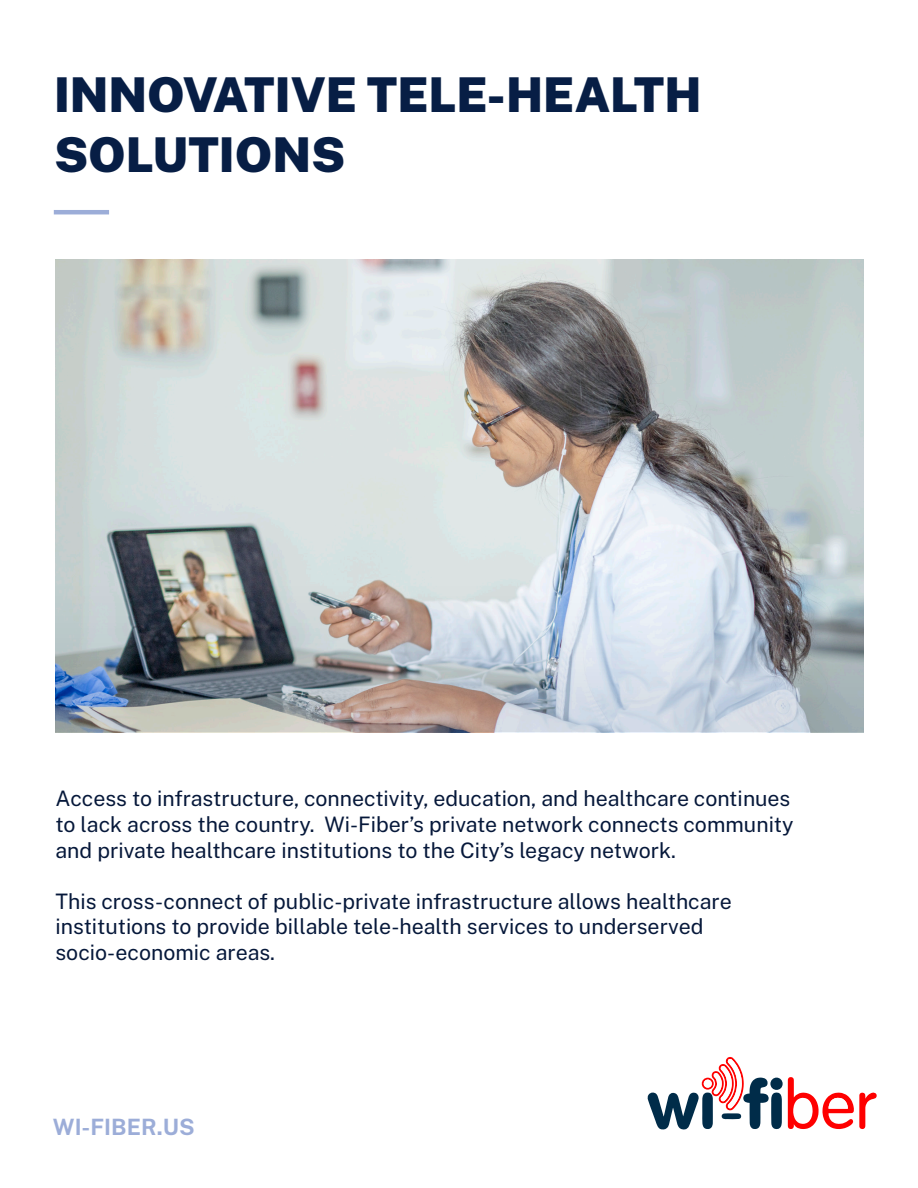
<style>
.page{position:relative;width:918px;height:1188px;background:#fff}
.page>*{position:absolute;margin:0;border:0;box-sizing:border-box;transform-origin:0 0}
.t1{font:900 48px/60.8px "Public Sans";color:#071e45}
.t2{font:700 22.5px "Public Sans";color:#9cadd8}
.t3{font:21.3px/25.7px "Public Sans";color:#06183a}
</style>
<div class="page">
<img style="left:55px;top:259px;width:809px;height:263px">
<img style="left:55px;top:522px;width:809px;height:210px">
<svg style="left:647px;top:1057px;width:230px;height:73px"></svg>
<div style="left:704px;top:1080px;width:8px;height:8px;background:#fefefe;border-radius:50%"></div>
<hr style="left:54px;top:210px;width:55px;height:4px;background:#9cadd8">
<p class="t1" style="left:54px;top:60px;width:649px">INNOVATIVE TELE-HEALTH<br>SOLUTIONS</p>
<p class="t3" style="left:56px;top:784px;width:740px">Access to infrastructure, connectivity, education, and healthcare continues to lack across the country. Wi-Fiber’s private network connects community and private healthcare institutions to the City’s legacy network.</p>
<p class="t3" style="left:56px;top:887px;width:678px">This cross-connect of public-private infrastructure allows healthcare institutions to provide billable tele-health services to underserved socio-economic areas.</p>
<p class="t2" style="left:53px;top:1110px;width:143px">WI-FIBER.US</p>
</div>
